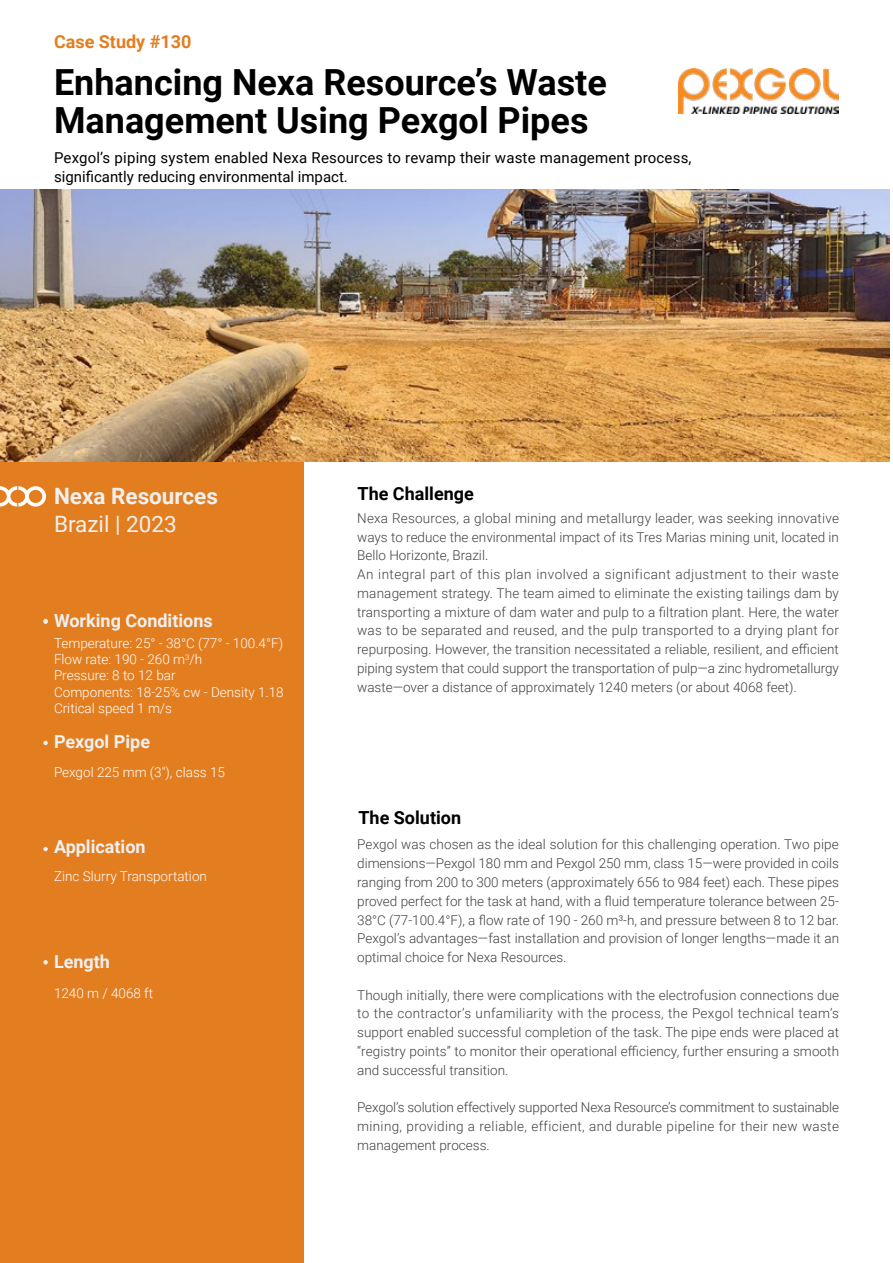
<style>
.page{position:relative;width:893px;height:1263px;background:#fff}
.page>*{position:absolute;margin:0;border:0;box-sizing:border-box;transform-origin:0 0}
.t1{font:700 36px/37.5px "Roboto";color:#000}
.t2{font:700 22.5px "Roboto";color:#f0f0f0}
.t3{font:22.5px "Roboto";color:#f0f0f0}
.t4{font:700 18px "Roboto";color:#f0f0f0}
.t5{font:700 18px "Roboto";color:#000}
.t6{font:700 18px "Roboto";color:#e37e20}
.t7{font:15px/18.8px "Roboto";letter-spacing:.01em;color:#000}
.t8{font:300 13.5px/18.8px "Roboto";letter-spacing:.005em;color:#414042;text-align:justify}
.t9{font:300 13.5px/16.2px "Roboto";color:#fff}
</style>
<div class="page">
<div style="left:0;top:462px;width:303px;height:801px;background:#e37e20"></div>
<img style="left:678px;top:68px;width:160px;height:45px">
<svg style="left:0;top:486px;width:46px;height:21px"></svg>
<svg style="left:43px;top:741px;width:5px;height:4px"></svg>
<svg style="left:43px;top:847px;width:5px;height:4px"></svg>
<svg style="left:43px;top:960px;width:5px;height:4px"></svg>
<img style="left:0;top:189px;width:889px;height:272px">
<svg style="left:43px;top:619px;width:5px;height:5px"></svg>
<h3 class="t6" style="left:54px;top:29px;width:139px">Case Study #130</h3>
<h1 class="t1" style="left:54px;top:62px;width:554px">Enhancing Nexa Resource’s Waste<br>Management Using Pexgol Pipes</h1>
<p class="t7" style="left:54px;top:148px;width:639px">Pexgol’s piping system enabled Nexa Resources to revamp their waste management process, significantly reducing environmental impact.</p>
<h2 class="t2" style="left:54px;top:480px;width:166px">Nexa Resources</h2>
<h2 class="t3" style="left:54px;top:508px;width:124px">Brazil | 2023</h2>
<h3 class="t4" style="left:54px;top:608px;width:160px">Working Conditions</h3>
<p class="t9" style="left:54px;top:635px;width:231px">Temperature: 25° - 38°C (77° - 100.4°F)<br>Flow rate: 190 - 260 m<sup>3</sup>/h<br>Pressure: 8 to 12 bar<br>Components: 18-25% cw - Density 1.18<br>Critical speed 1 m/s</p>
<h3 class="t4" style="left:54px;top:729px;width:98px">Pexgol Pipe</h3>
<p class="t9" style="left:54px;top:763px;width:172px">Pexgol 225 mm (3"), class 15</p>
<h3 class="t4" style="left:54px;top:834px;width:93px">Application</h3>
<p class="t9" style="left:54px;top:867px;width:154px">Zinc Slurry Transportation</p>
<h3 class="t4" style="left:54px;top:949px;width:58px">Length</h3>
<p class="t9" style="left:54px;top:984px;width:101px">1240 m / 4068 ft</p>
<h3 class="t5" style="left:358px;top:481px;width:118px">The Challenge</h3>
<p class="t8" style="left:357px;top:508px;width:483px;text-align:left">Nexa Resources, a global mining and metallurgy leader, was seeking innovative ways to reduce the environmental impact of its Tres Marias mining unit, located in Bello Horizonte, Brazil.<br>An integral part of this plan involved a significant adjustment to their waste management strategy. The team aimed to eliminate the existing tailings dam by transporting a mixture of dam water and pulp to a filtration plant. Here, the water was to be separated and reused, and the pulp transported to a drying plant for repurposing. However, the transition necessitated a reliable, resilient, and efficient piping system that could support the transportation of pulp—a zinc hydrometallurgy waste—over a distance of approximately 1240 meters (or about 4068 feet).</p>
<h3 class="t5" style="left:358px;top:804px;width:104px">The Solution</h3>
<p class="t8" style="left:357px;top:835px;width:483px">Pexgol was chosen as the ideal solution for this challenging operation. Two pipe dimensions—Pexgol 180 mm and Pexgol 250 mm, class 15—were provided in coils ranging from 200 to 300 meters (approximately 656 to 984 feet) each. These pipes proved perfect for the task at hand, with a fluid temperature tolerance between 25- 38°C (77-100.4°F), a flow rate of 190 - 260 m³-h, and pressure between 8 to 12 bar.<br>Pexgol’s advantages—fast installation and provision of longer lengths—made it an optimal choice for Nexa Resources.</p>
<p class="t8" style="left:357px;top:985px;width:483px">Though initially, there were complications with the electrofusion connections due to the contractor’s unfamiliarity with the process, the Pexgol technical team’s support enabled successful completion of the task. The pipe ends were placed at “registry points” to monitor their operational efficiency, further ensuring a smooth and successful transition.</p>
<p class="t8" style="left:357px;top:1097px;width:483px">Pexgol’s solution effectively supported Nexa Resource’s commitment to sustainable mining, providing a reliable, efficient, and durable pipeline for their new waste management process.</p>
</div>
